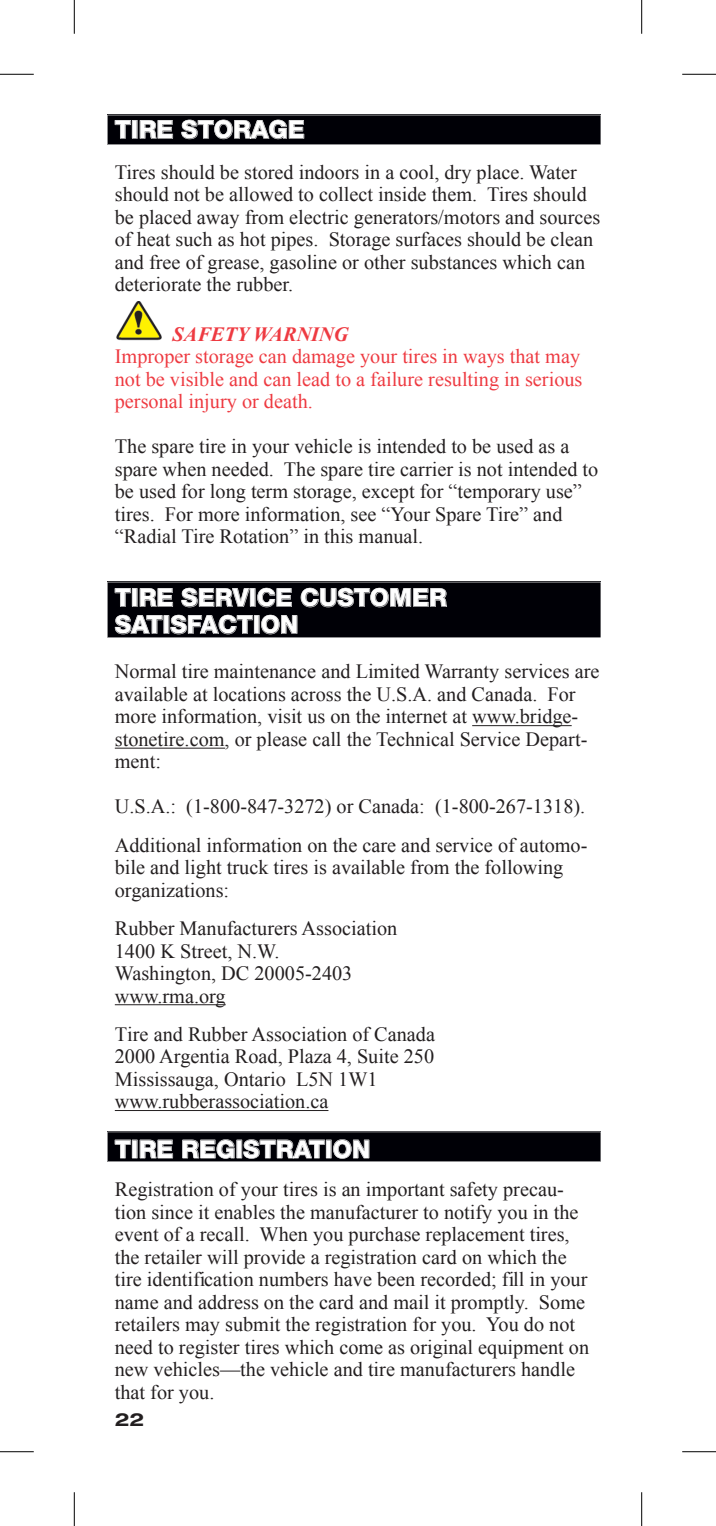
<style>
.page{position:relative;width:716px;height:1526px;background:#fff}
.page>*{position:absolute;margin:0;border:0;box-sizing:border-box;transform-origin:0 0}
.t1{font:800 24.75px/27px "Helvetica Neue";color:#fff}
.t2{font:20.25px/22.5px "Times New Roman";color:#231f20}
.t3{font:20.25px/22.5px "Times New Roman";color:#ee3a41;text-align:justify}
.t4{font:italic 700 20.25px "Times New Roman";color:#ee3a41}
.t5{font:700 expanded 18px "Helvetica Neue";color:#231f20}
</style>
<div class="page">
<hr style="left:0;top:74px;width:34px;height:1px;background:#000">
<hr style="left:74px;top:0;width:1px;height:34px;background:#000">
<hr style="left:682px;top:74px;width:34px;height:1px;background:#000">
<hr style="left:641px;top:0;width:1px;height:34px;background:#000">
<hr style="left:682px;top:1451px;width:34px;height:1px;background:#000">
<hr style="left:641px;top:1492px;width:1px;height:34px;background:#000">
<hr style="left:0;top:1451px;width:34px;height:1px;background:#000">
<hr style="left:74px;top:1492px;width:1px;height:34px;background:#000">
<img style="left:116px;top:301px;width:46px;height:40px">
<svg style="left:107px;top:115px;width:494px;height:30px;background:#111116"></svg>
<svg style="left:107px;top:582px;width:494px;height:56px;background:#121217"></svg>
<svg style="left:107px;top:1131px;width:494px;height:30px;background:#111117"></svg>
<hr style="left:472px;top:725px;width:99px;height:1px;background:#231f20">
<hr style="left:115px;top:747px;width:110px;height:1px;background:#231f20">
<hr style="left:115px;top:1004px;width:111px;height:1px;background:#231f20">
<hr style="left:115px;top:1110px;width:213px;height:1px;background:#231f20">
<p class="t1" style="left:115px;top:116px;width:191px">TIRE STORAGE</p>
<p class="t2" style="left:115px;top:160px;width:487px">Tires should be stored indoors in a cool, dry place. Water should not be allowed to collect inside them. Tires should be placed away from electric generators/motors and sources of heat such as hot pipes. Storage surfaces should be clean and free of grease, gasoline or other substances which can deteriorate the rubber.</p>
<p class="t4" style="left:172px;top:320px;width:177px">SAFETY WARNING</p>
<p class="t3" style="left:115px;top:345px;width:469px">Improper storage can damage your tires in ways that may not be visible and can lead to a failure resulting in serious personal injury or death.</p>
<p class="t2" style="left:115px;top:435px;width:485px">The spare tire in your vehicle is intended to be used as a spare when needed. The spare tire carrier is not intended to be used for long term storage, except for “temporary use” tires. For more information, see “Your Spare Tire” and “Radial Tire Rotation” in this manual.</p>
<p class="t1" style="left:115px;top:584px;width:333px">TIRE SERVICE CUSTOMER<br>SATISFACTION</p>
<p class="t2" style="left:115px;top:660px;width:486px">Normal tire maintenance and Limited Warranty services are available at locations across the U.S.A. and Canada. For more information, visit us on the internet at www.bridge&shy;stonetire.com, or please call the Technical Service Depart&shy;ment:</p>
<p class="t2" style="left:115px;top:795px;width:472px">U.S.A.: (1-800-847-3272) or Canada: (1-800-267-1318).</p>
<p class="t2" style="left:115px;top:833px;width:474px">Additional information on the care and service of automo&shy;bile and light truck tires is available from the following organizations:</p>
<p class="t2" style="left:115px;top:916px;width:284px">Rubber Manufacturers Association<br>1400 K Street, N.W.<br>Washington, DC 20005-2403 www.rma.org</p>
<p class="t2" style="left:115px;top:1022px;width:321px">Tire and Rubber Association of Canada 2000 Argentia Road, Plaza 4, Suite 250<br>Mississauga, Ontario L5N 1W1 www.rubberassociation.ca</p>
<p class="t1" style="left:115px;top:1135px;width:257px">TIRE REGISTRATION</p>
<p class="t2" style="left:115px;top:1177px;width:476px">Registration of your tires is an important safety precau&shy;tion since it enables the manufacturer to notify you in the event of a recall. When you purchase replacement tires, the retailer will provide a registration card on which the tire identification numbers have been recorded; fi ll in your name and address on the card and mail it promptly. Some retailers may submit the registration for you. You do not need to register tires which come as original equipment on new vehicles—the vehicle and tire manufacturers handle that for you.</p>
<p class="t5" style="left:115px;top:1408px;width:31px">22</p>
</div>
